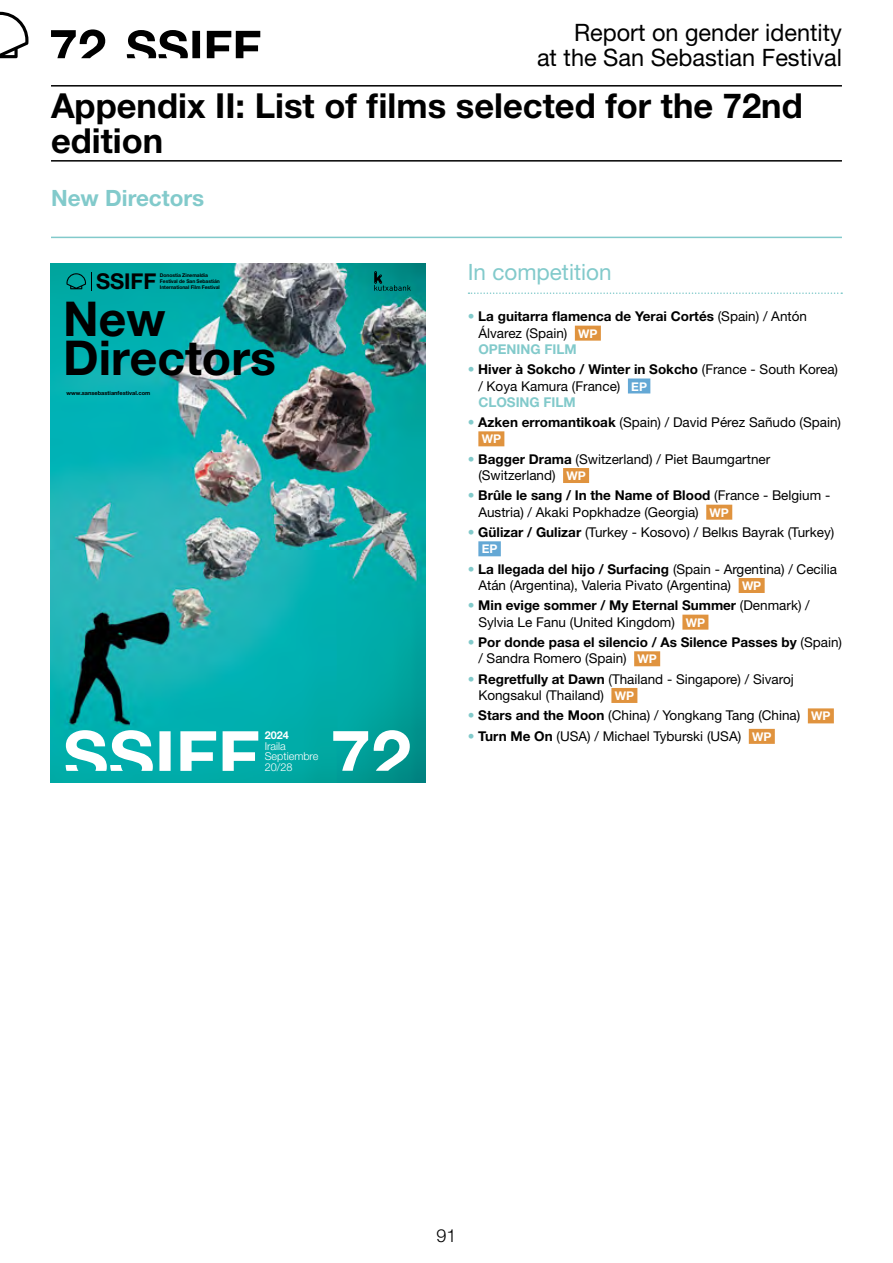
<style>
.page{position:relative;width:893px;height:1263px;background:#fff}
.page>*{position:absolute;margin:0;border:0;box-sizing:border-box;transform-origin:0 0}
.t1{font:700 48px/39px "Helvetica Neue LT Pro";color:#000}
.t2{font:700 34.5px/34.5px "Helvetica Neue LT Std";color:#000}
.t3{font:24px/25.5px "Helvetica Neue LT Std";color:#000;text-align:right}
.t4{font:22.5px "Helvetica Neue LT Pro";color:#82cacb}
.t5{font:700 22.5px "Helvetica Neue LT Std";color:#82cacb}
.t6{font:700 21.75px "Helvetica Neue LT Pro";letter-spacing:-.005em;color:#000}
.t7{font:300 18px "Helvetica Neue LT Std";color:#000}
.t8{font:13.5px/16.2px "Helvetica Neue LT Std";color:#000}
.t9{font:700 13.5px/16.2px "Helvetica Neue LT Std";color:#000}
.t10{font:700 12px "Helvetica Neue LT Std";color:#fff}
.t11{font:300 10.8px/10.6px "Helvetica Neue LT Pro";color:#fff}
.t12{font:700 10.8px "Helvetica Neue LT Pro";color:#fff}
.t13{font:700 5.7px "Helvetica Neue LT Pro";color:#000}
.t14{font:700 4.95px/5.8px "Helvetica Neue LT Pro";letter-spacing:-.01em;color:#000}
.s1{color:#82cacb}
.s2{font-weight:400}
.s3{font-size:12px;color:#fff}
.s4{font-weight:700;color:#82cacb}
.s5{font-weight:700}
.s6{font-weight:700;font-size:12px;color:#fff}
</style>
<div class="page">
<svg style="left:0;top:12px;width:28px;height:46px"></svg>
<hr style="left:51px;top:85px;width:791px;height:2px;background:#000">
<svg style="left:127px;top:30px;width:133px;height:28px"></svg>
<svg style="left:51px;top:29px;width:54px;height:29px"></svg>
<hr style="left:51px;top:237px;width:791px;height:1px;background:#82cacb">
<hr style="left:51px;top:160px;width:791px;height:2px;background:#000">
<svg style="left:468px;top:292px;width:374px;height:2px"></svg>
<div style="left:575px;top:326px;width:26px;height:15px;background:#e0933e"></div>
<div style="left:628px;top:378px;width:22px;height:15px;background:#64a8d5"></div>
<div style="left:478px;top:431px;width:26px;height:15px;background:#e0933e"></div>
<div style="left:563px;top:468px;width:26px;height:15px;background:#e0933e"></div>
<div style="left:706px;top:505px;width:26px;height:15px;background:#e0933e"></div>
<div style="left:478px;top:541px;width:23px;height:15px;background:#64a8d5"></div>
<div style="left:739px;top:578px;width:26px;height:15px;background:#e0933e"></div>
<div style="left:682px;top:615px;width:26px;height:15px;background:#e0933e"></div>
<div style="left:634px;top:651px;width:26px;height:15px;background:#e0933e"></div>
<div style="left:611px;top:688px;width:26px;height:15px;background:#e0933e"></div>
<div style="left:808px;top:708px;width:26px;height:15px;background:#e0933e"></div>
<div style="left:749px;top:729px;width:26px;height:15px;background:#e0933e"></div>
<img style="left:51px;top:264px;width:374px;height:519px">
<svg style="left:374px;top:271px;width:37px;height:20px"></svg>
<svg style="left:66px;top:272px;width:26px;height:18px"></svg>
<svg style="left:66px;top:730px;width:192px;height:41px"></svg>
<svg style="left:333px;top:730px;width:77px;height:41px"></svg>
<h3 class="t3" style="left:537px;top:19px;width:306px">Report on gender identity<br>at the San Sebastian Festival</h3>
<h2 class="t2" style="left:51px;top:88px;width:753px">Appendix II: List of films selected for the 72nd edition</h2>
<h3 class="t5" style="left:51px;top:184px;width:155px">New Directors</h3>
<h3 class="t6" style="left:96px;top:268px;width:62px">SSIFF</h3>
<p class="t14" style="left:160px;top:272px;width:61px">Donostia Zinemaldia<br>Festival de San Sebastián</p>
<p class="t14" style="left:160px;top:284px;width:61px">International Film Festival</p>
<h1 class="t1" style="left:63px;top:298px;width:214px">New<br>Directors</h1>
<p class="t13" style="left:67px;top:389px;width:85px">www.sansebastianfestival.com</p>
<p class="t12" style="left:265px;top:728px;width:26px">2024</p>
<p class="t11" style="left:265px;top:740px;width:55px">Iraila<br>Septiembre<br>20/28</p>
<h3 class="t4" style="left:468px;top:258px;width:145px">In competition</h3>
<p class="t9" style="left:478px;top:308px;width:330px;text-indent:-11px"><span class="s1">•</span> La guitarra flamenca de Yerai Cortés <span class="s2">(Spain) / Antón<br>Álvarez (Spain)</span> <span class="s3">WP<br></span><span class="s1">OPENING FILM</span></p>
<p class="t8" style="left:478px;top:361px;width:361px;text-indent:-11px"><span class="s4">•</span> <span class="s5">Hiver à Sokcho / Winter in Sokcho</span> (France - South Korea) / Koya Kamura (France) <span class="s6">EP<br></span><span class="s4">CLOSING FILM</span></p>
<p class="t8" style="left:468px;top:414px;width:375px"><span class="s4">•</span> <span class="s5">Azken erromantikoak</span> (Spain) / David Pérez Sañudo (Spain)</p>
<p class="t10" style="left:482px;top:432px;width:21px">WP</p>
<p class="t8" style="left:478px;top:451px;width:293px;text-indent:-11px"><span class="s4">•</span> <span class="s5">Bagger Drama</span> (Switzerland) / Piet Baumgartner (Switzerland) <span class="s6">WP</span></p>
<p class="t8" style="left:478px;top:487px;width:353px;text-indent:-11px"><span class="s4">•</span> <span class="s5">Brûle le sang / In the Name of Blood</span> (France - Belgium -<br>Austria) / Akaki Popkhadze (Georgia) <span class="s6">WP</span></p>
<p class="t8" style="left:468px;top:524px;width:368px"><span class="s4">•</span> <span class="s5">Gülizar / Gulizar</span> (Turkey - Kosovo) / Belkıs Bayrak (Turkey)</p>
<p class="t10" style="left:482px;top:542px;width:17px">EP</p>
<p class="t8" style="left:478px;top:561px;width:360px;text-indent:-11px"><span class="s4">•</span> <span class="s5">La llegada del hijo / Surfacing</span> (Spain - Argentina) / Cecilia<br>Atán (Argentina), Valeria Pivato (Argentina) <span class="s6">WP</span></p>
<p class="t8" style="left:478px;top:597px;width:333px;text-indent:-11px"><span class="s4">•</span> <span class="s5">Min evige sommer / My Eternal Summer</span> (Denmark) /<br>Sylvia Le Fanu (United Kingdom) <span class="s6">WP</span></p>
<p class="t9" style="left:478px;top:634px;width:365px;text-indent:-11px"><span class="s1">•</span> Por donde pasa el silencio / As Silence Passes by <span class="s2">(Spain) / Sandra Romero (Spain)</span> <span class="s3">WP</span></p>
<p class="t8" style="left:478px;top:671px;width:317px;text-indent:-11px"><span class="s4">•</span> <span class="s5">Regretfully at Dawn</span> (Thailand - Singapore) / Sivaroj<br>Kongsakul (Thailand) <span class="s6">WP</span></p>
<p class="t8" style="left:468px;top:707px;width:364px"><span class="s4">•</span> <span class="s5">Stars and the Moon</span> (China) / Yongkang Tang (China) <span class="s6">WP</span></p>
<p class="t8" style="left:468px;top:728px;width:305px"><span class="s4">•</span> <span class="s5">Turn Me On</span> (USA) / Michael Tyburski (USA) <span class="s6">WP</span></p>
<h3 class="t7" style="left:436px;top:1224px;width:22px">91</h3>
</div>
